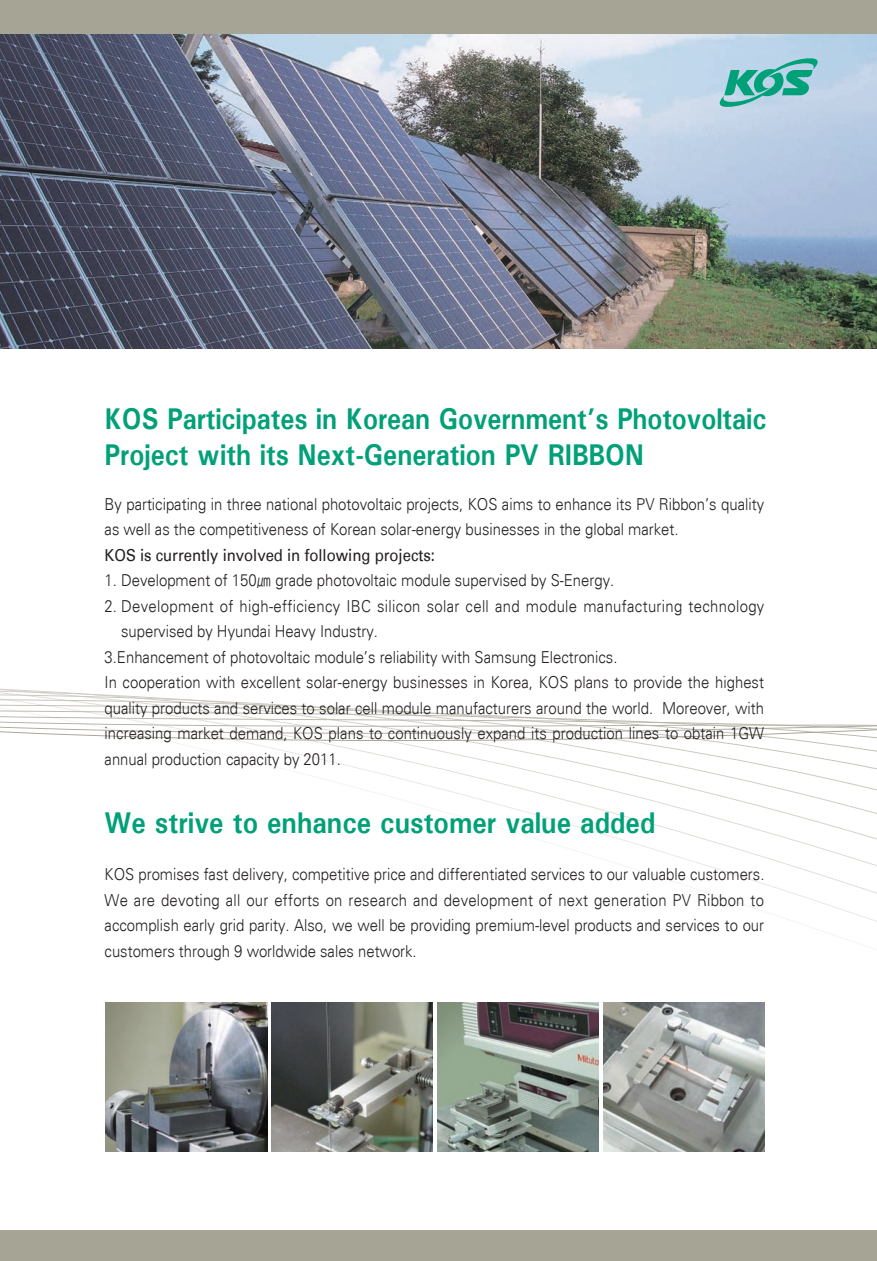
<style>
.page{position:relative;width:877px;height:1261px;background:#fff}
.page>*{position:absolute;margin:0;border:0;box-sizing:border-box;transform-origin:0 0}
.t1{font:700 30px/36px "Univers";color:#00a078;scale:.88 1}
.t2{font:700 30px "Univers";color:#00a078;scale:.9 1}
.t3{font:300 16.5px/25.5px "Univers";color:#231f20;scale:.9 1}
.t4{font:300 16.5px "Univers";letter-spacing:.025em;color:#231f20;scale:.9 1}
.s1{font-weight:400}
.s2{font-family:"YDIYGO320";font-weight:400}
</style>
<div class="page">
<div style="left:0;top:0;width:876px;height:1260px;background:#a6a494"></div>
<div style="left:0;top:34px;width:876px;height:1195px;background:#fff"></div>
<svg style="left:0;top:688px;width:876px;height:110px"></svg>
<img style="left:0;top:34px;width:876px;height:315px">
<svg style="left:713px;top:56px;width:110px;height:52px;background:#81c3c5"></svg>
<img style="left:105px;top:1002px;width:162px;height:149px">
<img style="left:271px;top:1002px;width:162px;height:149px">
<img style="left:437px;top:1002px;width:161px;height:149px">
<img style="left:603px;top:1002px;width:161px;height:149px">
<p class="t1" style="left:105px;top:400px;width:753px">KOS Participates in Korean Government’s Photovoltaic<br>Project with its Next-Generation PV RIBBON</p>
<p class="t3" style="left:105px;top:491px;width:734px">By participating in three national photovoltaic projects, KOS aims to enhance its PV Ribbon’s quality as well as the competitiveness of Korean solar-energy businesses in the global market.<br><span class="s1">KOS is currently involved in following projects:</span></p>
<p class="t3" style="left:105px;top:568px;width:567px">1. Development of 150<span class="s2">㎛</span> grade photovoltaic module supervised by S-Energy.</p>
<p class="t4" style="left:105px;top:596px;width:734px">2. Development of high-efficiency IBC silicon solar cell and module manufacturing technology</p>
<p class="t3" style="left:121px;top:619px;width:287px">supervised by Hyundai Heavy Industry.</p>
<p class="t3" style="left:105px;top:644px;width:571px">3.Enhancement of photovoltaic module’s reliability with Samsung Electronics.</p>
<p class="t3" style="left:105px;top:670px;width:734px">In cooperation with excellent solar-energy businesses in Korea, KOS plans to provide the highest</p>
<p class="t3" style="left:105px;top:695px;width:734px">quality products and services to solar cell module manufacturers around the world. Moreover, with</p>
<p class="t3" style="left:105px;top:720px;width:734px">increasing market demand, KOS plans to continuously expand its production lines to obtain 1GW</p>
<p class="t3" style="left:105px;top:746px;width:264px">annual production capacity by 2011.</p>
<p class="t2" style="left:105px;top:803px;width:613px">We strive to enhance customer value added</p>
<p class="t3" style="left:105px;top:861px;width:734px;text-align:justify">KOS promises fast delivery, competitive price and differentiated services to our valuable customers.<br>We are devoting all our efforts on research and development of next generation PV Ribbon to accomplish early grid parity. Also, we well be providing premium-level products and services to our customers through 9 worldwide sales network.</p>
</div>
